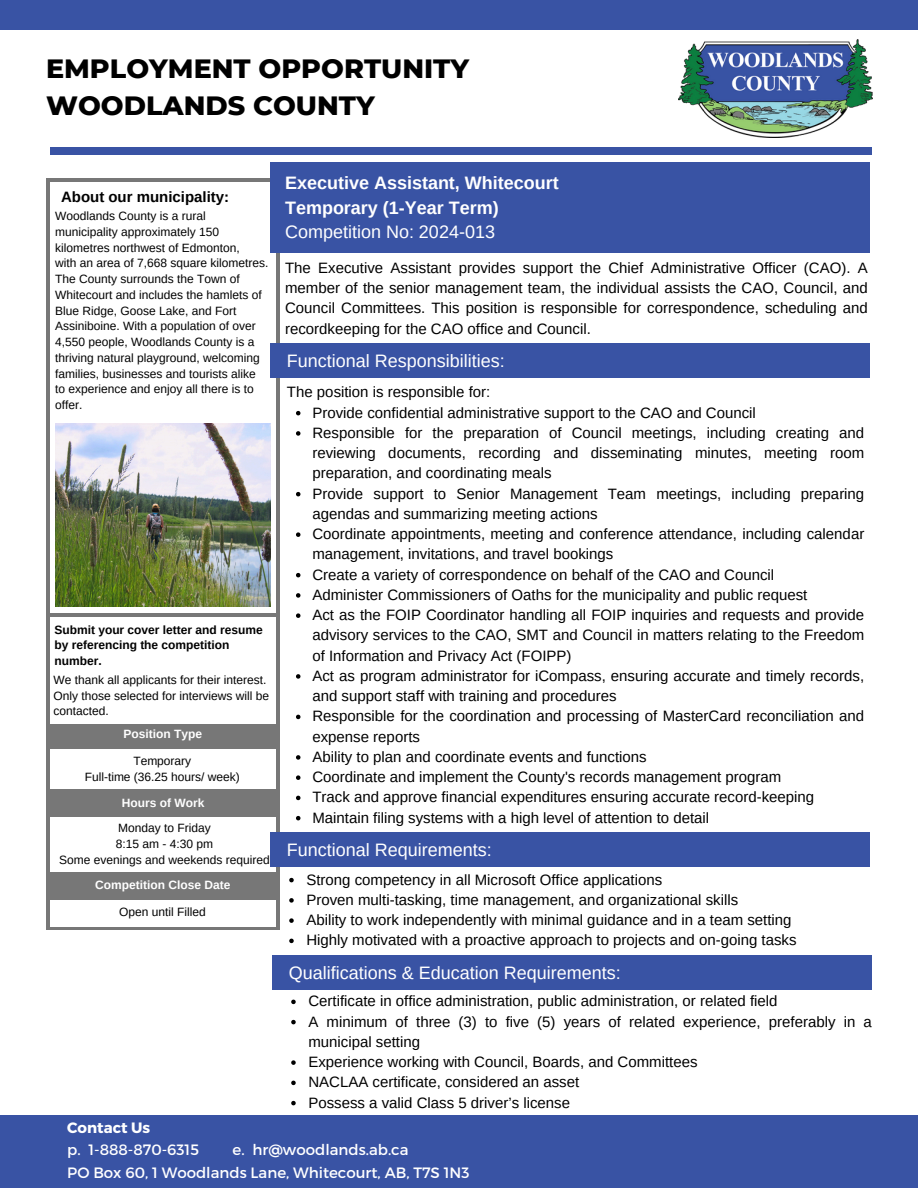
<style>
.page{position:relative;width:918px;height:1188px;background:#fff}
.page>*{position:absolute;margin:0;border:0;box-sizing:border-box;transform-origin:0 0}
.t1{font:800 27px/37.2px "Montserrat";color:#000}
.t2{font:18px "Arimo";color:#fff}
.t3{font:700 18px/24.8px "Arimo";color:#fff}
.t4{font:15px/20.2px "Arimo";color:#000}
.t5{font:15px "Montserrat";color:#fff}
.t6{font:700 15px "Arimo";color:#000}
.t7{font:700 15px "Montserrat";color:#fff}
.t8{font:12px/15.8px "Arimo";color:#000}
.t9{font:700 12px/15.8px "Arimo";color:#000}
.t10{font:700 12px "Arimo";color:#fff}
.s1{font-weight:400}
</style>
<div class="page">
<div style="left:0;top:0;width:918px;height:29px;background:#3953a4"></div>
<div style="left:50px;top:148px;width:822px;height:6px;background:#3953a4"></div>
<div style="left:46px;top:178px;width:233px;height:752px;background:#777"></div>
<div style="left:50px;top:617px;width:225px;height:106px;background:#fff"></div>
<div style="left:51px;top:182px;width:225px;height:430px;background:#fff"></div>
<div style="left:51px;top:749px;width:225px;height:177px;background:#fff"></div>
<div style="left:49px;top:873px;width:229px;height:27px;background:#777"></div>
<div style="left:49px;top:789px;width:229px;height:28px;background:#777"></div>
<img style="left:56px;top:423px;width:215px;height:184px">
<svg style="left:291px;top:1000px;width:5px;height:4px"></svg>
<svg style="left:291px;top:1020px;width:5px;height:4px"></svg>
<svg style="left:291px;top:1060px;width:5px;height:5px"></svg>
<svg style="left:291px;top:1081px;width:5px;height:4px"></svg>
<svg style="left:291px;top:1101px;width:5px;height:4px"></svg>
<div style="left:273px;top:955px;width:599px;height:35px;background:#3953a4"></div>
<div style="left:271px;top:832px;width:599px;height:35px;background:#3953a4"></div>
<svg style="left:289px;top:878px;width:5px;height:4px"></svg>
<svg style="left:289px;top:898px;width:5px;height:5px"></svg>
<svg style="left:289px;top:918px;width:5px;height:5px"></svg>
<svg style="left:289px;top:939px;width:5px;height:4px"></svg>
<svg style="left:296px;top:411px;width:4px;height:4px"></svg>
<svg style="left:296px;top:431px;width:4px;height:5px"></svg>
<svg style="left:296px;top:492px;width:4px;height:4px"></svg>
<svg style="left:296px;top:532px;width:4px;height:5px"></svg>
<svg style="left:296px;top:573px;width:4px;height:4px"></svg>
<svg style="left:296px;top:593px;width:4px;height:5px"></svg>
<svg style="left:296px;top:613px;width:4px;height:5px"></svg>
<svg style="left:296px;top:674px;width:4px;height:5px"></svg>
<svg style="left:296px;top:715px;width:4px;height:4px"></svg>
<svg style="left:296px;top:755px;width:4px;height:5px"></svg>
<svg style="left:296px;top:775px;width:4px;height:5px"></svg>
<svg style="left:296px;top:796px;width:4px;height:4px"></svg>
<svg style="left:296px;top:816px;width:4px;height:4px"></svg>
<div style="left:271px;top:343px;width:599px;height:35px;background:#3953a4"></div>
<div style="left:271px;top:162px;width:599px;height:91px;background:#3953a4"></div>
<img style="left:679px;top:40px;width:193px;height:97px">
<div style="left:0;top:1115px;width:918px;height:73px;background:#3953a4"></div>
<p class="t1" style="left:46px;top:50px;width:425px">EMPLOYMENT OPPORTUNITY<br>WOODLANDS COUNTY</p>
<h2 class="t6" style="left:61px;top:189px;width:170px">About our municipality:</h2>
<p class="t8" style="left:55px;top:208px;width:186px">Woodlands County is a rural municipality approximately 150 kilometres northwest of Edmonton,</p>
<p class="t8" style="left:55px;top:255px;width:215px">with an area of 7,668 square kilometres.<br>The County surrounds the Town of Whitecourt and includes the hamlets of Blue Ridge, Goose Lake, and Fort Assiniboine. With a population of over 4,550 people, Woodlands County is a thriving natural playground, welcoming families, businesses and tourists alike</p>
<p class="t8" style="left:55px;top:381px;width:200px">to experience and enjoy all there is to offer.</p>
<p class="t9" style="left:54px;top:622px;width:210px">Submit your cover letter and resume by referencing the competition number.</p>
<p class="t8" style="left:53px;top:672px;width:217px">We thank all applicants for their interest.<br>Only those selected for interviews will be contacted.</p>
<p class="t10" style="left:123px;top:727px;width:80px">Position Type</p>
<p class="t8" style="left:133px;top:753px;width:59px">Temporary</p>
<h5 class="t8" style="left:85px;top:769px;width:157px">Full-time (36.25 hours/ week)</h5>
<p class="t10" style="left:122px;top:796px;width:84px">Hours of Work</p>
<p class="t8" style="left:118px;top:820px;width:94px">Monday to Friday</p>
<h3 class="t8" style="left:116px;top:836px;width:99px">8:15 am - 4:30 pm</h3>
<h5 class="t8" style="left:59px;top:852px;width:212px">Some evenings and weekends required</h5>
<p class="t10" style="left:95px;top:879px;width:137px">Competition Close Date</p>
<h4 class="t8" style="left:119px;top:904px;width:88px">Open until Filled</h4>
<h4 class="t7" style="left:67px;top:1118px;width:85px">Contact Us</h4>
<p class="t3" style="left:285px;top:170px;width:275px">Executive Assistant, Whitecourt<br>Temporary (1-Year Term)<br><span class="s1">Competition No: 2024-013</span></p>
<p class="t4" style="left:285px;top:257px;width:584px;text-align:justify">The Executive Assistant provides support the Chief Administrative Officer (CAO). A member of the senior management team, the individual assists the CAO, Council, and Council Committees. This position is responsible for correspondence, scheduling and recordkeeping for the CAO office and Council.</p>
<p class="t2" style="left:287px;top:350px;width:219px">Functional Responsibilities:</p>
<p class="t4" style="left:287px;top:382px;width:205px">The position is responsible for:</p>
<p class="t4" style="left:312px;top:402px;width:445px">Provide confidential administrative support to the CAO and Council</p>
<p class="t4" style="left:312px;top:423px;width:553px;text-align:justify">Responsible for the preparation of Council meetings, including creating and reviewing documents, recording and disseminating minutes, meeting room preparation, and coordinating meals</p>
<p class="t4" style="left:312px;top:483px;width:553px">Provide support to Senior Management Team meetings, including preparing agendas and summarizing meeting actions</p>
<p class="t4" style="left:312px;top:524px;width:553px">Coordinate appointments, meeting and conference attendance, including calendar management, invitations, and travel bookings</p>
<p class="t4" style="left:312px;top:564px;width:463px">Create a variety of correspondence on behalf of the CAO and Council</p>
<p class="t4" style="left:312px;top:585px;width:497px">Administer Commissioners of Oaths for the municipality and public request</p>
<h2 class="t4" style="left:312px;top:605px;width:553px;text-align:justify">Act as the FOIP Coordinator handling all FOIP inquiries and requests and provide advisory services to the CAO, SMT and Council in matters relating to the Freedom of Information and Privacy Act (FOIPP)</h2>
<p class="t4" style="left:312px;top:666px;width:553px">Act as program administrator for iCompass, ensuring accurate and timely records, and support staff with training and procedures</p>
<p class="t4" style="left:312px;top:706px;width:553px">Responsible for the coordination and processing of MasterCard reconciliation and expense reports</p>
<p class="t4" style="left:312px;top:747px;width:336px">Ability to plan and coordinate events and functions</p>
<p class="t4" style="left:312px;top:767px;width:470px">Coordinate and implement the County's records management program</p>
<h2 class="t4" style="left:312px;top:787px;width:503px">Track and approve financial expenditures ensuring accurate record-keeping</h2>
<p class="t4" style="left:312px;top:807px;width:398px">Maintain filing systems with a high level of attention to detail</p>
<p class="t2" style="left:287px;top:840px;width:206px">Functional Requirements:</p>
<p class="t4" style="left:306px;top:869px;width:357px">Strong competency in all Microsoft Office applications</p>
<p class="t4" style="left:306px;top:890px;width:433px">Proven multi-tasking, time management, and organizational skills</p>
<p class="t4" style="left:306px;top:910px;width:487px">Ability to work independently with minimal guidance and in a team setting</p>
<p class="t4" style="left:306px;top:930px;width:492px">Highly motivated with a proactive approach to projects and on-going tasks</p>
<p class="t2" style="left:289px;top:962px;width:333px">Qualifications &amp; Education Requirements:</p>
<p class="t4" style="left:308px;top:991px;width:471px">Certificate in office administration, public administration, or related field</p>
<h5 class="t4" style="left:308px;top:1011px;width:565px">A minimum of three (3) to five (5) years of related experience, preferably in a municipal setting</h5>
<h5 class="t4" style="left:308px;top:1052px;width:391px">Experience working with Council, Boards, and Committees</h5>
<h2 class="t4" style="left:308px;top:1072px;width:272px">NACLAA certificate, considered an asset</h2>
<p class="t4" style="left:308px;top:1092px;width:263px">Possess a valid Class 5 driver’s license</p>
<h3 class="t5" style="left:67px;top:1140px;width:133px">p. 1-888-870-6315</h3>
<h4 class="t5" style="left:233px;top:1140px;width:177px">e. hr@woodlands.ab.ca</h4>
<h4 class="t5" style="left:67px;top:1163px;width:404px">PO Box 60, 1 Woodlands Lane, Whitecourt, AB, T7S 1N3</h4>
</div>
